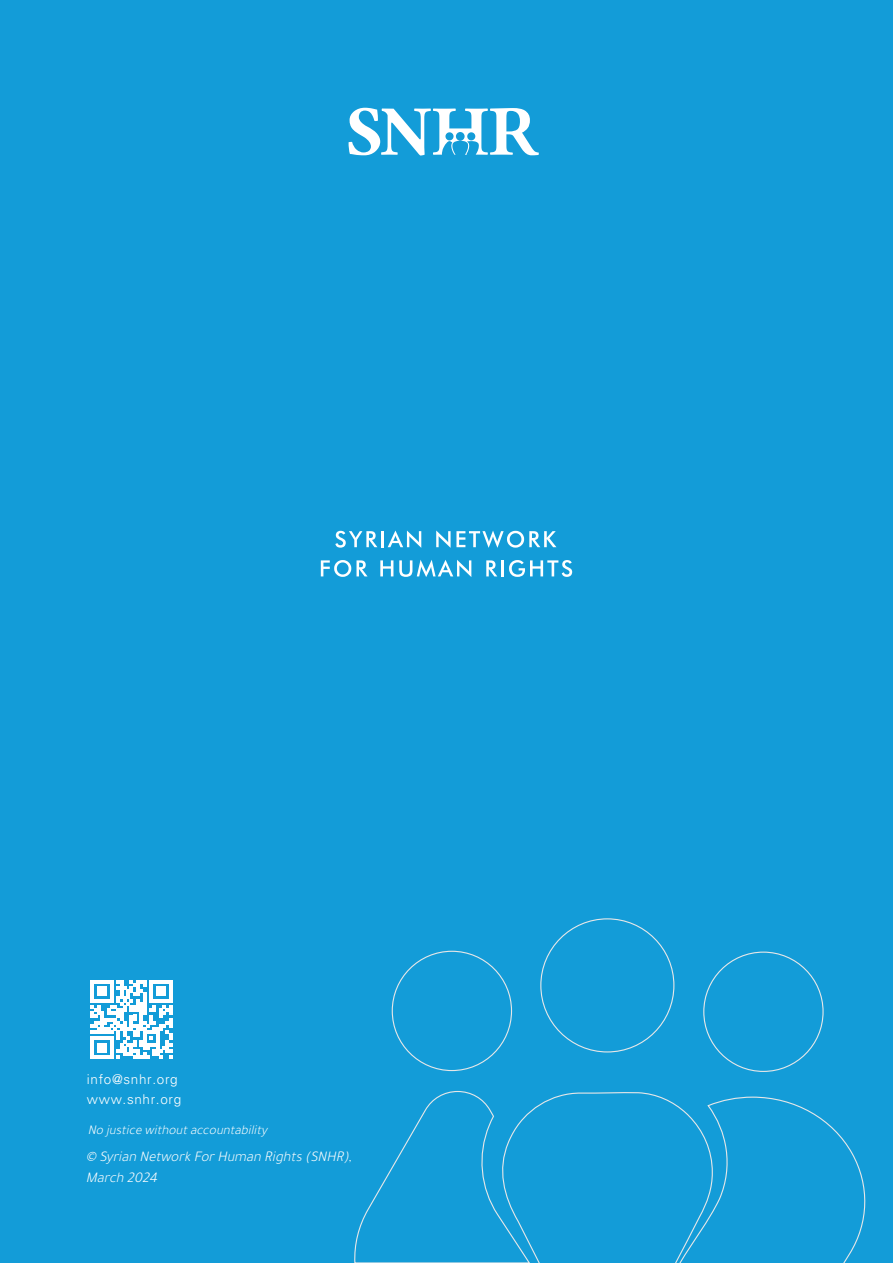
<style>
.page{position:relative;width:893px;height:1263px;background:#139cd8}
.page>*{position:absolute;margin:0;border:0;box-sizing:border-box;transform-origin:0 0}
.t1{font:italic 300 14.85px "Tajawal";color:#fff}
.t2{font:italic 300 13.5px "Tajawal";color:#fff}
.t3{font:300 13.5px/19.5px "Univers LT Std";letter-spacing:.05em;color:#fff}
</style>
<div class="page">
<svg style="left:335px;top:531px;width:42px;height:17px"></svg>
<hr style="left:381px;top:531px;width:3px;height:16px;background:#fff">
<svg style="left:388px;top:530px;width:33px;height:18px"></svg>
<svg style="left:436px;top:530px;width:120px;height:18px"></svg>
<svg style="left:90px;top:560px;width:483px;height:499px"></svg>
<svg style="left:349px;top:108px;width:190px;height:47px"></svg>
<svg style="left:354px;top:918px;width:512px;height:345px"></svg>
<p class="t3" style="left:87px;top:1069px;width:96px">info@snhr.org www.snhr.org</p>
<p class="t2" style="left:88px;top:1120px;width:185px">No justice without accountability</p>
<p class="t1" style="left:86px;top:1147px;width:263px">© Syrian Network For Human Rights SNHR</p>
<p class="t1" style="left:305px;top:1147px;width:11px">(</p>
<p class="t1" style="left:343px;top:1147px;width:14px">,(</p>
<p class="t1" style="left:86px;top:1167px;width:77px">March 2024</p>
</div>
